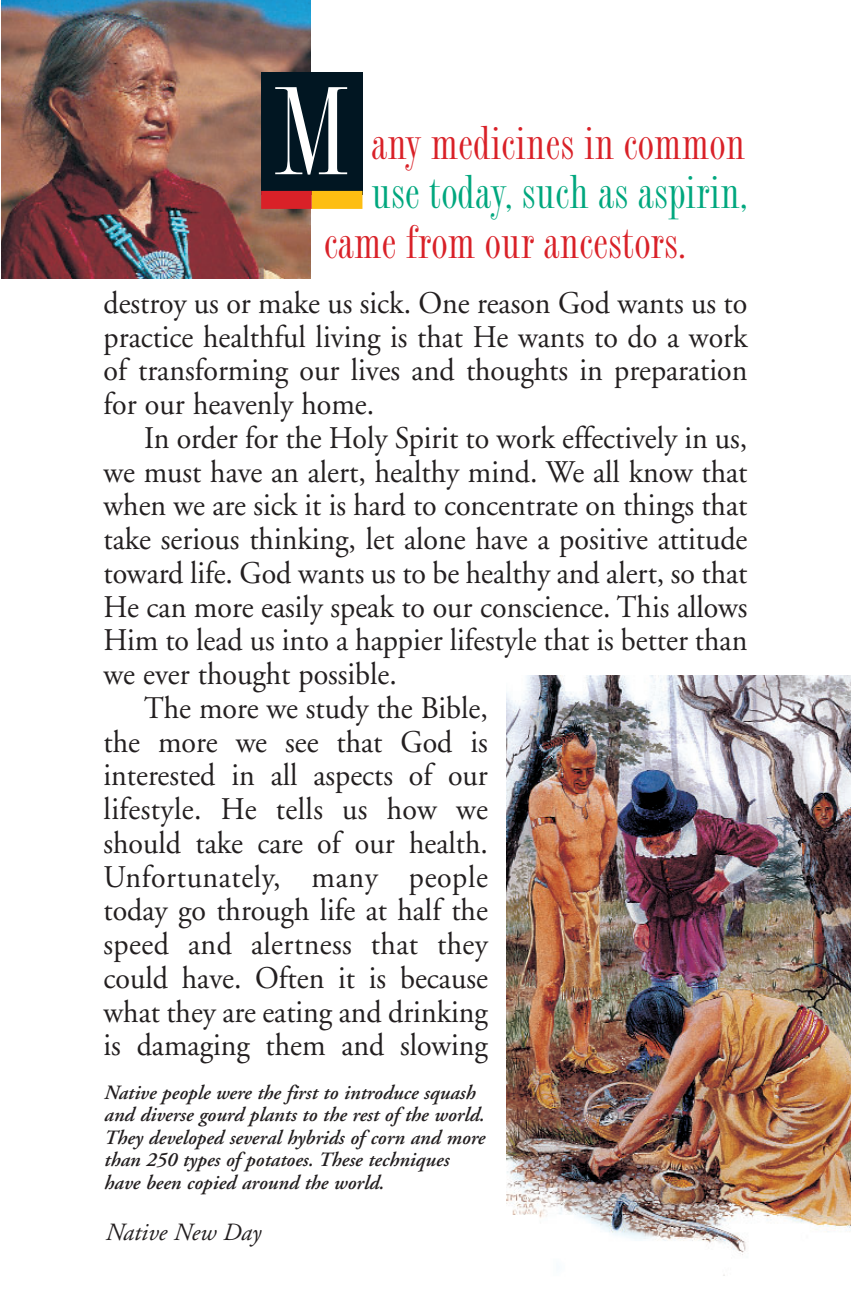
<style>
.page{position:relative;width:851px;height:1296px;background:#fff}
.page>*{position:absolute;margin:0;border:0;box-sizing:border-box;transform-origin:0 0}
.t1{font:130.5px "Fashion Compressed Plain";color:#fff}
.t2{font:49.5px "Fashion Compressed Plain";color:#d92128}
.t3{font:49.5px "Fashion Compressed Plain";color:#00a77e}
.t4{font:31.5px/33.8px "Adobe Garamond";color:#231f20;text-align:justify;scale:.95 1}
.t5{font:31.5px "Adobe Garamond";letter-spacing:.02em;color:#231f20;scale:.95 1}
.t6{font:italic 24.75px "Adobe Garamond";color:#231f20}
.t7{font:italic 600 20.25px/22.5px "Adobe Garamond";color:#231f20}
</style>
<div class="page">
<img style="left:1px;top:0;width:309px;height:279px">
<svg style="left:362px;top:105px;width:1px;height:104px"></svg>
<div style="left:261px;top:72px;width:101px;height:122px;background:#011622"></div>
<div style="left:261px;top:191px;width:51px;height:18px;background:#d92128"></div>
<div style="left:312px;top:191px;width:50px;height:18px;background:#fdbe12"></div>
<img style="left:506px;top:675px;width:344px;height:601px">
<h1 class="t1" style="left:274px;top:82px;width:77px">M</h1>
<h2 class="t2" style="left:371px;top:123px;width:375px">any medicines in common</h2>
<h2 class="t3" style="left:371px;top:173px;width:377px">use today, such as aspirin,</h2>
<h2 class="t2" style="left:324px;top:222px;width:363px">came from our ancestors.</h2>
<p class="t4" style="left:104px;top:289px;width:679px">destroy us or make us sick. One reason God wants us to practice healthful living is that He wants to do a work of transforming our lives and thoughts in preparation for our heavenly home.</p>
<p class="t4" style="left:144px;top:424px;width:636px">In order for the Holy Spirit to work effectively in us,</p>
<p class="t4" style="left:104px;top:458px;width:679px">we must have an alert, healthy mind. We all know that</p>
<p class="t4" style="left:104px;top:491px;width:679px">when we are sick it is hard to concentrate on things that</p>
<p class="t4" style="left:104px;top:525px;width:679px">take serious thinking, let alone have a positive attitude</p>
<p class="t4" style="left:104px;top:559px;width:679px">toward life. God wants us to be healthy and alert, so that</p>
<p class="t4" style="left:104px;top:593px;width:679px">He can more easily speak to our conscience. This allows</p>
<p class="t4" style="left:104px;top:626px;width:679px">Him to lead us into a happier lifestyle that is better than</p>
<p class="t4" style="left:104px;top:660px;width:310px">we ever thought possible.</p>
<p class="t4" style="left:144px;top:694px;width:363px">The more we study the Bible,</p>
<p class="t4" style="left:103px;top:728px;width:406px">the more we see that God is</p>
<p class="t4" style="left:103px;top:761px;width:406px">interested in all aspects of our</p>
<p class="t4" style="left:103px;top:795px;width:406px">lifestyle. He tells us how we</p>
<p class="t4" style="left:103px;top:829px;width:406px">should take care of our health.</p>
<p class="t5" style="left:103px;top:864px;width:406px">Unfortunately, many people</p>
<p class="t4" style="left:103px;top:896px;width:406px">today go through life at half the</p>
<p class="t4" style="left:103px;top:930px;width:406px">speed and alertness that they</p>
<p class="t4" style="left:103px;top:964px;width:406px">could have. Often it is because</p>
<p class="t4" style="left:103px;top:998px;width:406px">what they are eating and drinking</p>
<p class="t4" style="left:103px;top:1031px;width:406px">is damaging them and slowing</p>
<p class="t7" style="left:103px;top:1083px;width:382px">Native people were the first to introduce squash and diverse gourd plants to the rest of the world.<br>They developed several hybrids of corn and more than 250 types of potatoes. These techniques have been copied around the world.</p>
<p class="t6" style="left:105px;top:1222px;width:157px">Native New Day</p>
</div>
